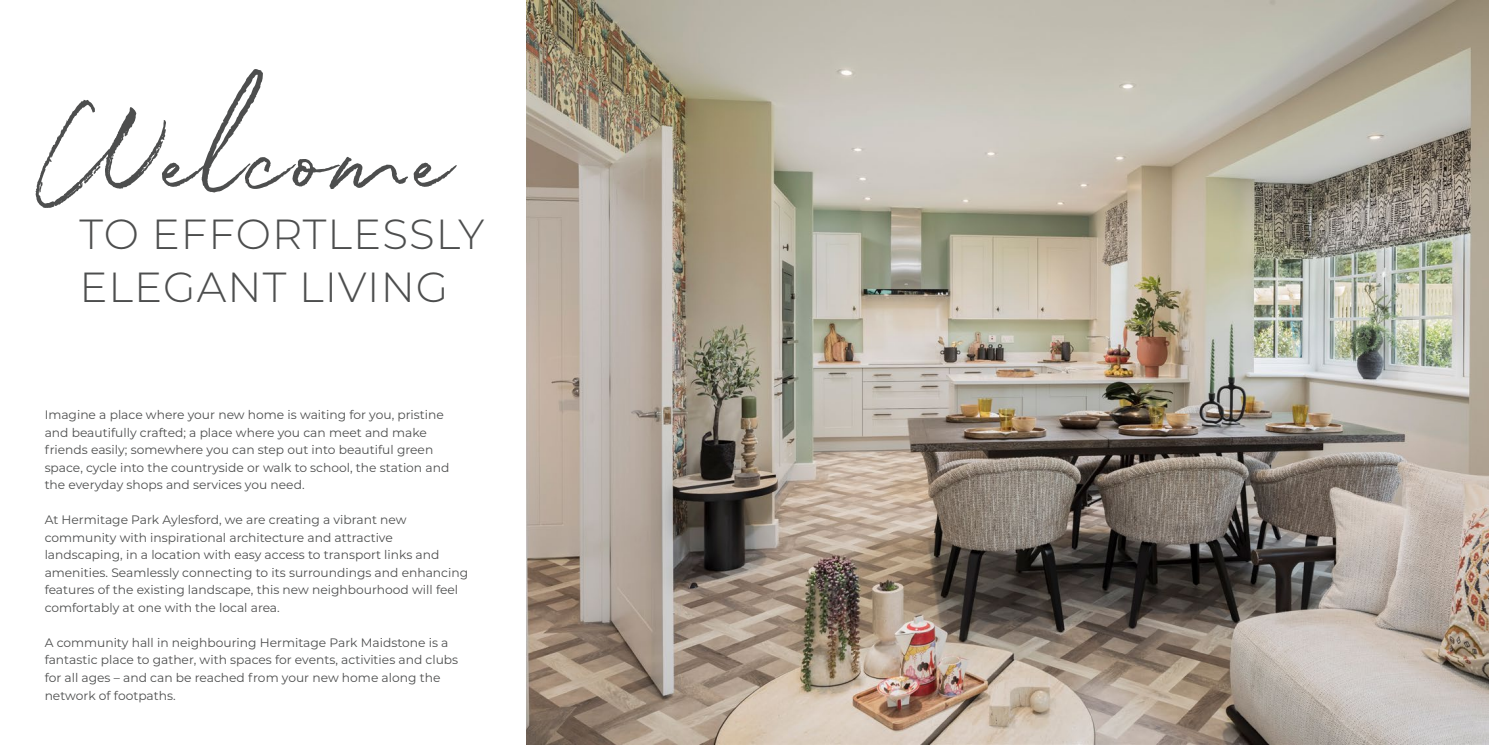
<style>
.page{position:relative;width:1489px;height:745px;background:#fff}
.page>*{position:absolute;margin:0;border:0;box-sizing:border-box;transform-origin:0 0}
.t1{font:140px "White Oleander";letter-spacing:.025em;color:#4d4e4e}
.t2{font:300 42px/52.5px "Montserrat";letter-spacing:.025em;color:#4d4e4e}
.t3{font:12.25px/17.5px "Montserrat";color:#4d4e4e}
</style>
<div class="page">
<img style="left:526px;top:0;width:962px;height:744px">
<h1 class="t1" style="left:41px;top:57px;width:407px">Welcome</h1>
<h2 class="t2" style="left:79px;top:207px;width:406px">TO EFFORTLESSLY<br>ELEGANT LIVING</h2>
<p class="t3" style="left:45px;top:405px;width:406px">Imagine a place where your new home is waiting for you, pristine and beautifully crafted; a place where you can meet and make friends easily; somewhere you can step out into beautiful green space, cycle into the countryside or walk to school, the station and the everyday shops and services you need.</p>
<p class="t3" style="left:45px;top:510px;width:425px">At Hermitage Park Aylesford, we are creating a vibrant new community with inspirational architecture and attractive landscaping, in a location with easy access to transport links and amenities. Seamlessly connecting to its surroundings and enhancing features of the existing landscape, this new neighbourhood will feel comfortably at one with the local area.</p>
<p class="t3" style="left:45px;top:633px;width:415px">A community hall in neighbouring Hermitage Park Maidstone is a fantastic place to gather, with spaces for events, activities and clubs for all ages – and can be reached from your new home along the network of footpaths.</p>
</div>
